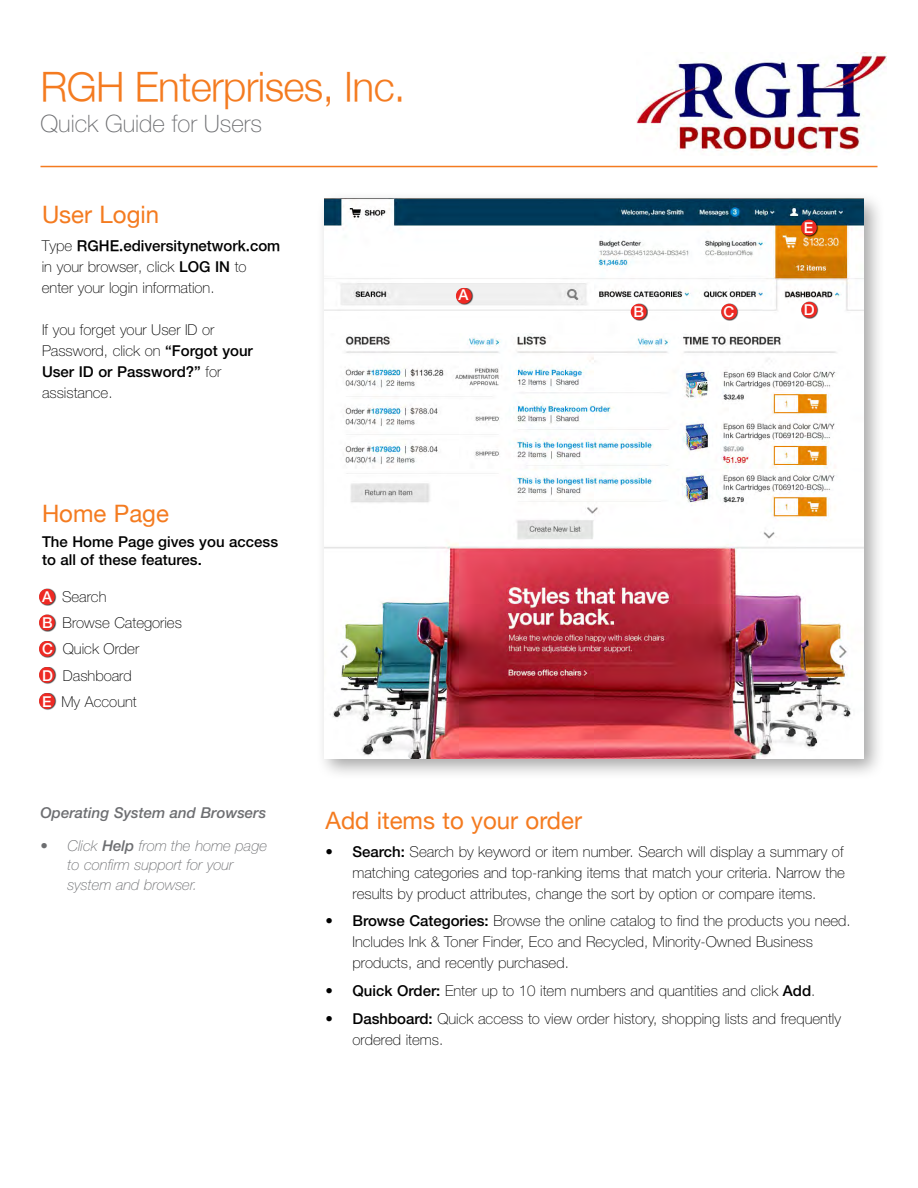
<style>
.page{position:relative;width:918px;height:1188px;background:#fff}
.page>*{position:absolute;margin:0;border:0;box-sizing:border-box;transform-origin:0 0}
.t1{font:300 40.5px "H Neue";letter-spacing:-.015em;color:#f47b20}
.t2{font:24px "Helvetica Neue";color:#f47b20}
.t3{font:100 24px "Helvetica Neue LT Std";color:#6d6e71}
.t4{font:100 15px/21px "Helvetica Neue LT Std";color:#000}
.t5{font:italic 100 15px/19.5px "Helvetica Neue LT Std";color:#6d6e71}
.t6{font:500 15px/18px "Helvetica Neue LT Std";color:#000}
.t7{font:500 15px "H Neue";color:#000}
.t8{font:italic 500 15px "Helvetica Neue LT Std";color:#6d6e71}
.t9{font:500 15px "Helvetica Neue LT Std";color:#fff}
.s1{font-family:"Helvetica Neue LT Std";font-weight:100}
.s2{font-weight:500}
.s3{font-weight:500;color:#fff}
</style>
<div class="page">
<div style="left:316px;top:190px;width:570px;height:590px;background:#000;opacity:.35"></div>
<img style="left:324px;top:199px;width:540px;height:559px">
<div style="left:456px;top:288px;width:17px;height:17px;background:#000;opacity:.75"></div>
<div style="left:456px;top:288px;width:16px;height:16px;background:#ee2a24;border-radius:50%"></div>
<div style="left:801px;top:302px;width:18px;height:17px;background:#000;opacity:.75"></div>
<div style="left:801px;top:302px;width:16px;height:16px;background:#ee2a24;border-radius:50%"></div>
<div style="left:801px;top:219px;width:17px;height:18px;background:#000;opacity:.75"></div>
<div style="left:801px;top:220px;width:16px;height:15px;background:#ee2a24;border-radius:50%"></div>
<div style="left:631px;top:304px;width:17px;height:17px;background:#000;opacity:.75"></div>
<div style="left:631px;top:304px;width:16px;height:16px;background:#ee2a24;border-radius:50%"></div>
<div style="left:721px;top:304px;width:18px;height:17px;background:#000;opacity:.75"></div>
<div style="left:721px;top:304px;width:16px;height:16px;background:#ee2a24;border-radius:50%"></div>
<div style="left:39px;top:589px;width:17px;height:17px;background:#000;opacity:.75"></div>
<div style="left:39px;top:589px;width:16px;height:16px;background:#ee2a24;border-radius:50%"></div>
<div style="left:39px;top:614px;width:17px;height:18px;background:#000;opacity:.75"></div>
<div style="left:39px;top:615px;width:16px;height:15px;background:#ee2a24;border-radius:50%"></div>
<div style="left:39px;top:641px;width:17px;height:17px;background:#000;opacity:.75"></div>
<div style="left:39px;top:641px;width:16px;height:16px;background:#ee2a24;border-radius:50%"></div>
<div style="left:39px;top:667px;width:17px;height:17px;background:#000;opacity:.75"></div>
<div style="left:39px;top:667px;width:16px;height:16px;background:#ee2a24;border-radius:50%"></div>
<div style="left:39px;top:693px;width:17px;height:17px;background:#000;opacity:.75"></div>
<div style="left:39px;top:693px;width:16px;height:16px;background:#ee2a24;border-radius:50%"></div>
<hr style="left:40px;top:166px;width:838px;height:1px;background:#f47b20">
<img style="left:636px;top:53px;width:250px;height:99px">
<h1 class="t1" style="left:40px;top:62px;width:366px">RGH Enterprises, Inc.</h1>
<h2 class="t3" style="left:40px;top:110px;width:223px">Quick Guide for Users</h2>
<h2 class="t2" style="left:42px;top:197px;width:119px">User Login</h2>
<p class="t7" style="left:42px;top:236px;width:240px"><span class="s1">Type</span> RGHE.ediversitynetwork.com</p>
<p class="t4" style="left:42px;top:256px;width:206px">in your browser, click <span class="s2">LOG IN</span> to enter your login information.</p>
<p class="t4" style="left:42px;top:319px;width:212px">If you forget your User ID or<br>Password, click on <span class="s2">“Forgot your<br>User ID or Password?”</span> for assistance.</p>
<h2 class="t2" style="left:42px;top:497px;width:128px">Home Page</h2>
<p class="t6" style="left:42px;top:533px;width:238px">The Home Page gives you access to all of these features.</p>
<p class="t4" style="left:42px;top:583px;width:141px;line-height:26.2px"><span class="s3">a</span> Search<br><span class="s3">b</span> Browse Categories <span class="s3">c</span> Quick Order<br><span class="s3">d</span> Dashboard<br><span class="s3">e</span> My Account</p>
<p class="t9" style="left:459px;top:286px;width:12px">a</p>
<p class="t9" style="left:633px;top:303px;width:10px">b</p>
<p class="t9" style="left:723px;top:302px;width:10px">c</p>
<p class="t9" style="left:804px;top:218px;width:11px">e</p>
<p class="t9" style="left:804px;top:301px;width:12px">D</p>
<p class="t8" style="left:41px;top:804px;width:227px">Operating System and Browsers</p>
<p class="t5" style="left:68px;top:836px;width:201px;text-indent:-27px">• Click <span class="s2">Help</span> from the home page to confirm support for your system and browser.</p>
<h2 class="t2" style="left:326px;top:803px;width:258px">Add items to your order</h2>
<p class="t4" style="left:352px;top:841px;width:494px;text-align:justify;text-indent:-27px"><span class="s2">• Search:</span> Search by keyword or item number. Search will display a summary of matching categories and top-ranking items that match your criteria. Narrow the results by product attributes, change the sort by option or compare items.</p>
<p class="t4" style="left:352px;top:910px;width:500px;text-indent:-27px"><span class="s2">• Browse Categories:</span> Browse the online catalog to find the products you need.<br>Includes Ink &amp; Toner Finder, Eco and Recycled, Minority-Owned Business products, and recently purchased.</p>
<p class="t4" style="left:326px;top:980px;width:491px"><span class="s2">• Quick Order:</span> Enter up to 10 item numbers and quantities and click <span class="s2">Add</span>.</p>
<p class="t4" style="left:353px;top:1008px;width:490px;text-indent:-27px"><span class="s2">• Dashboard:</span> Quick access to view order history, shopping lists and frequently ordered items.</p>
</div>
